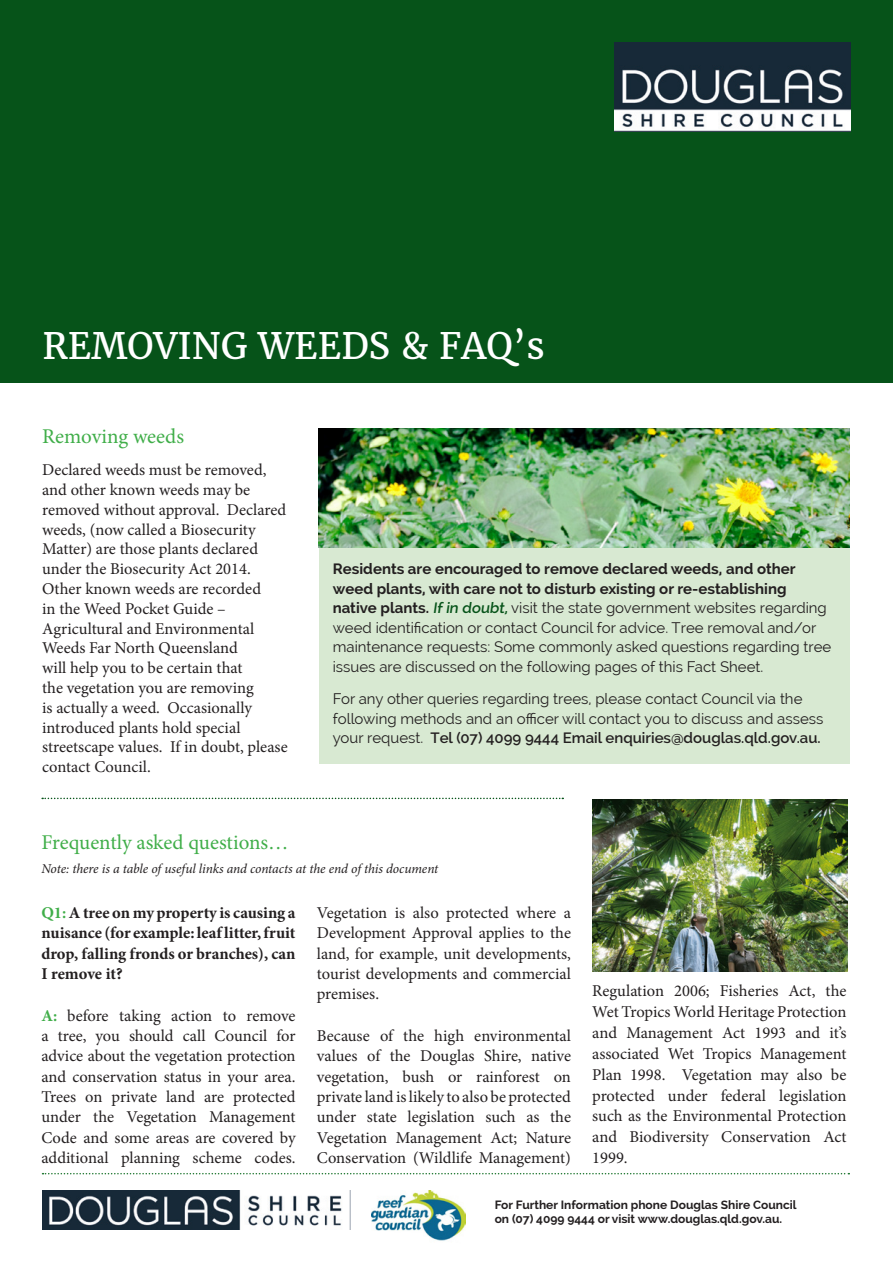
<style>
.page{position:relative;width:893px;height:1263px;background:#fff}
.page>*{position:absolute;margin:0;border:0;box-sizing:border-box;transform-origin:0 0}
.t1{font:36px "Merriweather";color:#fff}
.t2{font:21px "Minion Pro";letter-spacing:-.005em;color:#40ae49}
.t3{font:16.5px/20.4px "Minion Pro";color:#231f20;text-align:justify}
.t4{font:700 16.5px/20.4px "Minion Pro";color:#231f20;text-align:justify}
.t5{font:15px/19.5px "Raleway";color:#231f20}
.t6{font:italic 13.5px "Minion Pro";letter-spacing:-.005em;color:#231f20}
.t7{font:700 12px/14.4px "Raleway";color:#231f20}
.s1{font-weight:700}
.s2{font-weight:600;color:#065319}
.s3{font-weight:600}
.s4{color:#40ae49}
.s5{font-weight:700;color:#40ae49}
</style>
<div class="page">
<svg style="left:43px;top:1173px;width:806px;height:1px"></svg>
<img style="left:42px;top:1191px;width:308px;height:38px">
<img style="left:371px;top:1191px;width:94px;height:50px">
<div style="left:319px;top:428px;width:531px;height:335px;background:#d8e9d2"></div>
<div style="left:0;top:0;width:893px;height:383px;background:#065319"></div>
<img style="left:614px;top:43px;width:236px;height:89px">
<svg style="left:42px;top:798px;width:521px;height:1px"></svg>
<img style="left:319px;top:428px;width:531px;height:119px">
<img style="left:592px;top:799px;width:256px;height:173px">
<p class="t1" style="left:43px;top:321px;width:504px">REMOVING WEEDS &amp; FAQ’s</p>
<p class="t2" style="left:42px;top:422px;width:143px">Removing weeds</p>
<p class="t3" style="left:42px;top:460px;width:247px;line-height:19.8px;text-align:left">Declared weeds must be removed, and other known weeds may be removed without approval. Declared weeds, (now called a Biosecurity<br>Matter) are those plants declared under the Biosecurity Act 2014.<br>Other known weeds are recorded<br>in the Weed Pocket Guide –<br>Agricultural and Environmental<br>Weeds Far North Queensland<br>will help you to be certain that<br>the vegetation you are removing<br>is actually a weed. Occasionally introduced plants hold special streetscape values. If in doubt, please contact Council.</p>
<p class="t5" style="left:333px;top:559px;width:500px"><span class="s1">Residents are encouraged to remove declared weeds, and other weed plants, with care not to disturb existing or re-establishing native plants.</span> <span class="s2">If in doubt,</span>visit the state government websites regarding weed identification or contact Council for advice. Tree removal and/or maintenance requests: Some commonly asked questions regarding tree issues are discussed on the following pages of this Fact Sheet.</p>
<p class="t5" style="left:333px;top:689px;width:492px">For any other queries regarding trees, please contact Council via the following methods and an officer will contact you to discuss and assess your request. <span class="s3">Tel (07) 4099 9444 Email enquiries@douglas.qld.gov.au.</span></p>
<p class="t2" style="left:41px;top:828px;width:249px">Frequently asked questions…</p>
<p class="t6" style="left:41px;top:859px;width:398px">Note: there is a table of useful links and contacts at the end of this document</p>
<p class="t4" style="left:41px;top:902px;width:256px"><span class="s4">Q1:</span> A tree on my property is causing a nuisance (for example: leaf litter, fruit drop, falling fronds or branches), can I remove it?</p>
<p class="t3" style="left:41px;top:1005px;width:256px"><span class="s5">A:</span> before taking action to remove a tree, you should call Council for advice about the vegetation protection and conservation status in your area.<br>Trees on private land are protected under the Vegetation Management Code and some areas are covered by additional planning scheme codes.</p>
<p class="t3" style="left:317px;top:902px;width:256px">Vegetation is also protected where a Development Approval applies to the land, for example, unit developments, tourist developments and commercial premises.</p>
<p class="t3" style="left:317px;top:1025px;width:256px">Because of the high environmental values of the Douglas Shire, native vegetation, bush or rainforest on private land is likely to also be protected under state legislation such as the Vegetation Management Act; Nature Conservation (Wildlife Management)</p>
<p class="t3" style="left:592px;top:981px;width:256px;line-height:20.9px">Regulation 2006; Fisheries Act, the Wet Tropics World Heritage Protection and Management Act 1993 and it’s associated Wet Tropics Management Plan 1998. Vegetation may also be protected under federal legislation such as the Environmental Protection and Biodiversity Conservation Act 1999.</p>
<p class="t7" style="left:495px;top:1197px;width:303px">For Further Information phone Douglas Shire Council on (07) 4099 9444 or visit www.douglas.qld.gov.au.</p>
</div>
